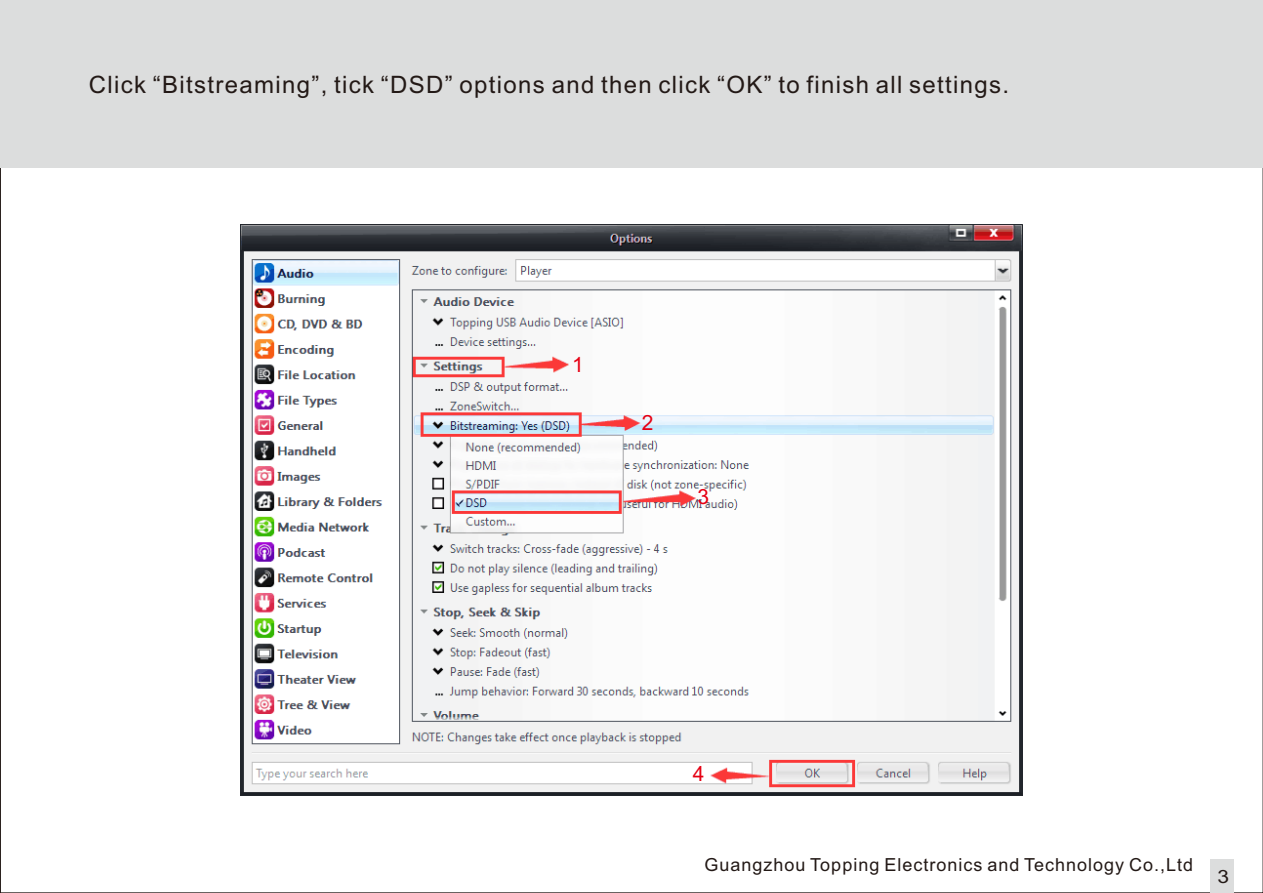
<style>
.page{position:relative;width:1263px;height:893px;background:#fff}
.page>*{position:absolute;margin:0;border:0;box-sizing:border-box;transform-origin:0 0}
.t1{font:24px "Arial";letter-spacing:.055em;color:#231916}
.t2{font:21px "Arial";color:#e60013}
.t3{font:18.3px "Arial";color:#231916;scale:1.15 1}
.t4{font:18px "Arial";letter-spacing:.055em;color:#231916}
</style>
<div class="page">
<div style="left:1px;top:0;width:1262px;height:168px;background:#dcdddd"></div>
<div style="left:1211px;top:859px;width:23px;height:33px;background:#dcdddd"></div>
<img style="left:240px;top:225px;width:782px;height:571px">
<p class="t1" style="left:89px;top:76px;width:922px">Click “Bitstreaming”, tick “DSD” options and then click “OK” to finish all settings.</p>
<p class="t2" style="left:572px;top:357px;width:13px">1</p>
<p class="t2" style="left:642px;top:415px;width:13px">2</p>
<p class="t2" style="left:697px;top:488px;width:13px">3</p>
<p class="t2" style="left:693px;top:766px;width:13px">4</p>
<p class="t4" style="left:704px;top:858px;width:490px">Guangzhou Topping Electronics and Technology Co.,Ltd</p>
<p class="t3" style="left:1217px;top:870px;width:12px">3</p>
</div>
